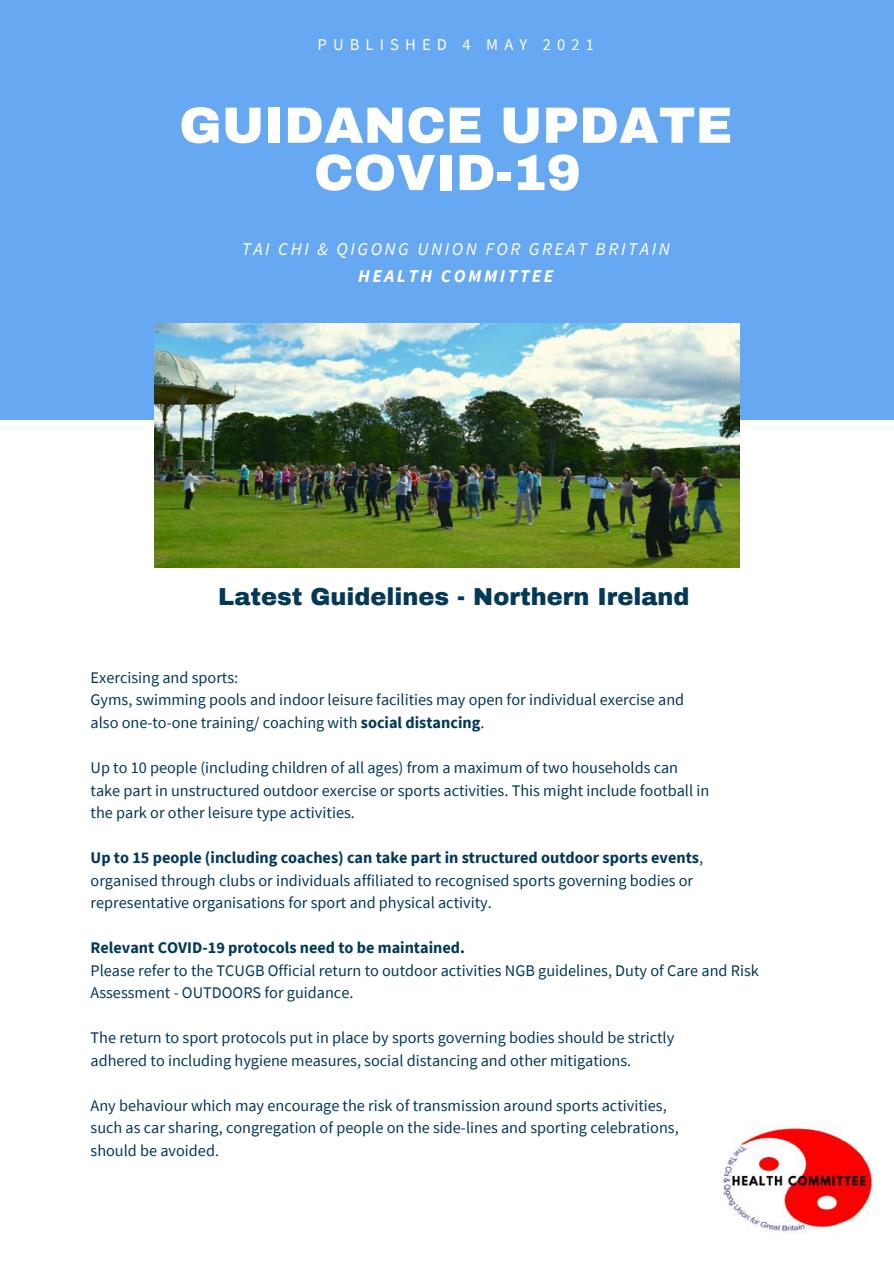
<style>
.page{position:relative;width:894px;height:1264px;background:#fff}
.page>*{position:absolute;margin:0;border:0;box-sizing:border-box;transform-origin:0 0}
.t1{font:900 51px "Archivo";color:#fff}
.t2{font:900 24px "Archivo";color:#033958}
.t3{font:italic 18px "Source Sans Pro";letter-spacing:.14em;color:#fff}
.t4{font:italic 700 18px "Source Sans Pro";letter-spacing:.14em;color:#fff}
.t5{font:16.5px "Source Sans Pro";letter-spacing:.37em;color:#fff}
.t6{font:16.2px/22.5px "Source Sans Pro";color:#033958}
.t7{font:700 16.2px "Source Sans Pro";color:#033958}
.s1{font-weight:700}
.s2{font-weight:400}
</style>
<div class="page">
<div style="left:0;top:0;width:893px;height:420px;background:#67a8f3"></div>
<img style="left:155px;top:323px;width:584px;height:244px">
<img style="left:723px;top:1126px;width:156px;height:107px">
<p class="t5" style="left:317px;top:34px;width:278px">PUBLISHED 4 MAY 2021</p>
<p class="t1" style="left:179px;top:98px;width:554px">GUIDANCE UPDATE</p>
<p class="t1" style="left:314px;top:145px;width:268px">COVID-19</p>
<p class="t3" style="left:242px;top:238px;width:429px">TAI CHI &amp; QIGONG UNION FOR GREAT BRITAIN</p>
<p class="t4" style="left:358px;top:265px;width:197px">HEALTH COMMITTEE</p>
<p class="t2" style="left:218px;top:584px;width:472px">Latest Guidelines - Northern Ireland</p>
<p class="t6" style="left:90px;top:666px;width:149px">Exercising and sports:</p>
<p class="t6" style="left:90px;top:688px;width:595px">Gyms, swimming pools and indoor leisure facilities may open for individual exercise and</p>
<p class="t6" style="left:90px;top:711px;width:395px">also one-to-one training/ coaching with <span class="s1">social distancing</span>.</p>
<p class="t6" style="left:90px;top:756px;width:589px">Up to 10 people (including children of all ages) from a maximum of two households can</p>
<p class="t6" style="left:90px;top:778px;width:620px">take part in unstructured outdoor exercise or sports activities. This might include football in</p>
<p class="t6" style="left:90px;top:801px;width:266px">the park or other leisure type activities.</p>
<p class="t7" style="left:90px;top:847px;width:614px">Up to 15 people (including coaches) can take part in structured outdoor sports events<span class="s2">,</span></p>
<p class="t6" style="left:90px;top:868px;width:604px">organised through clubs or individuals affiliated to recognised sports governing bodies or</p>
<p class="t6" style="left:90px;top:891px;width:402px">representative organisations for sport and physical activity.</p>
<p class="t7" style="left:90px;top:937px;width:376px">Relevant COVID-19 protocols need to be maintained.</p>
<p class="t6" style="left:90px;top:958px;width:669px">Please refer to the TCUGB Official return to outdoor activities NGB guidelines, Duty of Care and Risk<br>Assessment - OUTDOORS for guidance.</p>
<p class="t6" style="left:90px;top:1026px;width:585px">The return to sport protocols put in place by sports governing bodies should be strictly</p>
<p class="t6" style="left:90px;top:1048px;width:542px">adhered to including hygiene measures, social distancing and other mitigations.</p>
<p class="t6" style="left:90px;top:1093px;width:577px">Any behaviour which may encourage the risk of transmission around sports activities,</p>
<p class="t6" style="left:90px;top:1116px;width:589px">such as car sharing, congregation of people on the side-lines and sporting celebrations,</p>
<p class="t6" style="left:90px;top:1138px;width:130px">should be avoided.</p>
</div>
